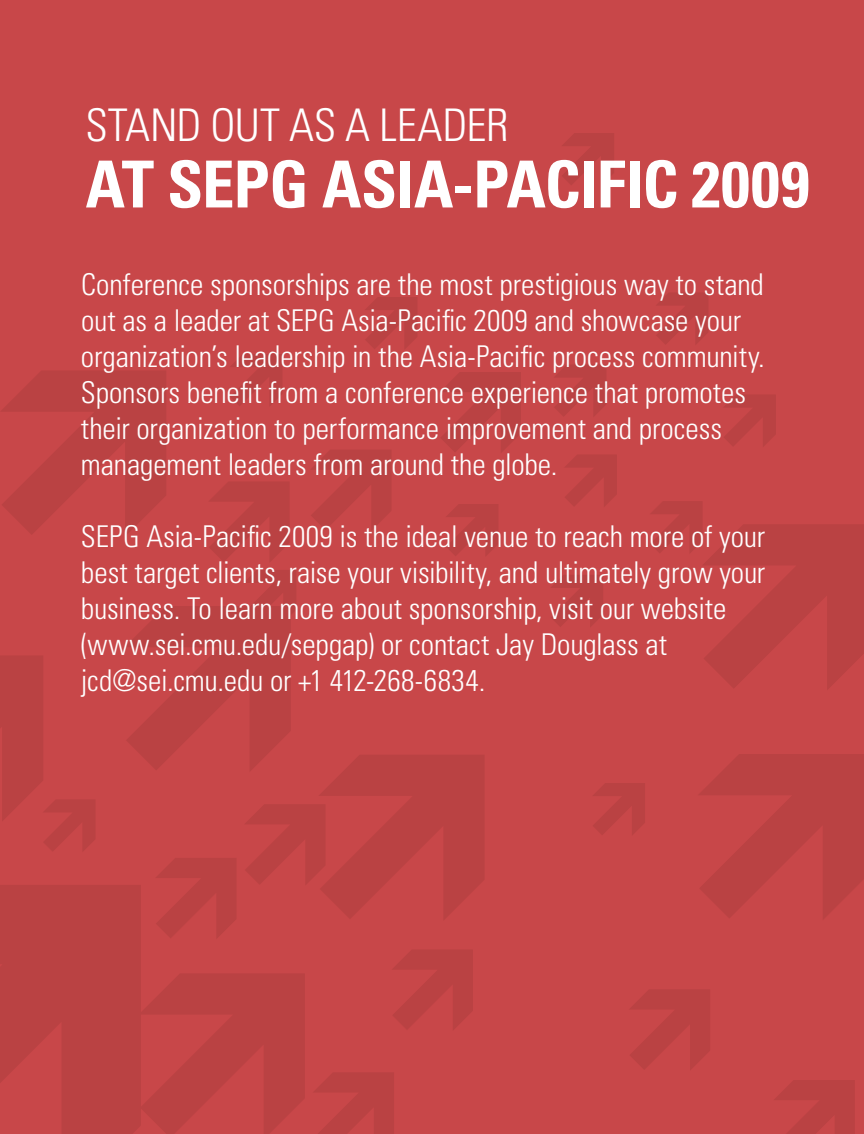
<style>
.page{position:relative;width:864px;height:1134px;background:#c84749}
.page>*{position:absolute;margin:0;border:0;box-sizing:border-box;transform-origin:0 0}
.t1{font:700 condensed 64.8px "Univers LT Std";letter-spacing:-.015em;color:#fff}
.t2{font:300 condensed 45px "Univers LT Std";letter-spacing:-.005em;color:#fff}
.t3{font:300 condensed 30px/36px "Univers LT Std";letter-spacing:-.005em;color:#fff}
</style>
<div class="page">
<svg style="left:230px;top:354px;width:52px;height:52px"></svg>
<svg style="left:699px;top:754px;width:165px;height:165px"></svg>
<svg style="left:1px;top:371px;width:165px;height:165px"></svg>
<svg style="left:774px;top:1080px;width:81px;height:54px"></svg>
<svg style="left:209px;top:482px;width:80px;height:80px"></svg>
<svg style="left:311px;top:450px;width:80px;height:80px"></svg>
<svg style="left:440px;top:372px;width:81px;height:80px"></svg>
<svg style="left:446px;top:504px;width:52px;height:52px"></svg>
<svg style="left:562px;top:133px;width:52px;height:52px"></svg>
<svg style="left:565px;top:455px;width:52px;height:52px"></svg>
<svg style="left:656px;top:293px;width:52px;height:51px"></svg>
<svg style="left:365px;top:297px;width:52px;height:52px"></svg>
<svg style="left:724px;top:395px;width:52px;height:52px"></svg>
<svg style="left:554px;top:365px;width:52px;height:51px"></svg>
<svg style="left:651px;top:501px;width:213px;height:189px"></svg>
<svg style="left:551px;top:575px;width:52px;height:52px"></svg>
<svg style="left:593px;top:783px;width:52px;height:52px"></svg>
<svg style="left:0;top:570px;width:484px;height:564px"></svg>
<svg style="left:630px;top:990px;width:80px;height:80px"></svg>
<h2 class="t2" style="left:86px;top:98px;width:401px">STAND OUT AS A LEADER</h2>
<h1 class="t1" style="left:86px;top:145px;width:726px">AT SEPG ASIA-PACIFIC 2009</h1>
<p class="t3" style="left:81px;top:266px;width:685px">Conference sponsorships are the most prestigious way to stand out as a leader at SEPG Asia-Pacific 2009 and showcase your organization’s leadership in the Asia-Pacific process community.<br>Sponsors benefit from a conference experience that promotes their organization to performance improvement and process management leaders from around the globe.</p>
<p class="t3" style="left:81px;top:518px;width:686px">SEPG Asia-Pacific 2009 is the ideal venue to reach more of your best target clients, raise your visibility, and ultimately grow your business. To learn more about sponsorship, visit our website (www.sei.cmu.edu/sepgap) or contact Jay Douglass at jcd@sei.cmu.edu or +1 412-268-6834.</p>
</div>
